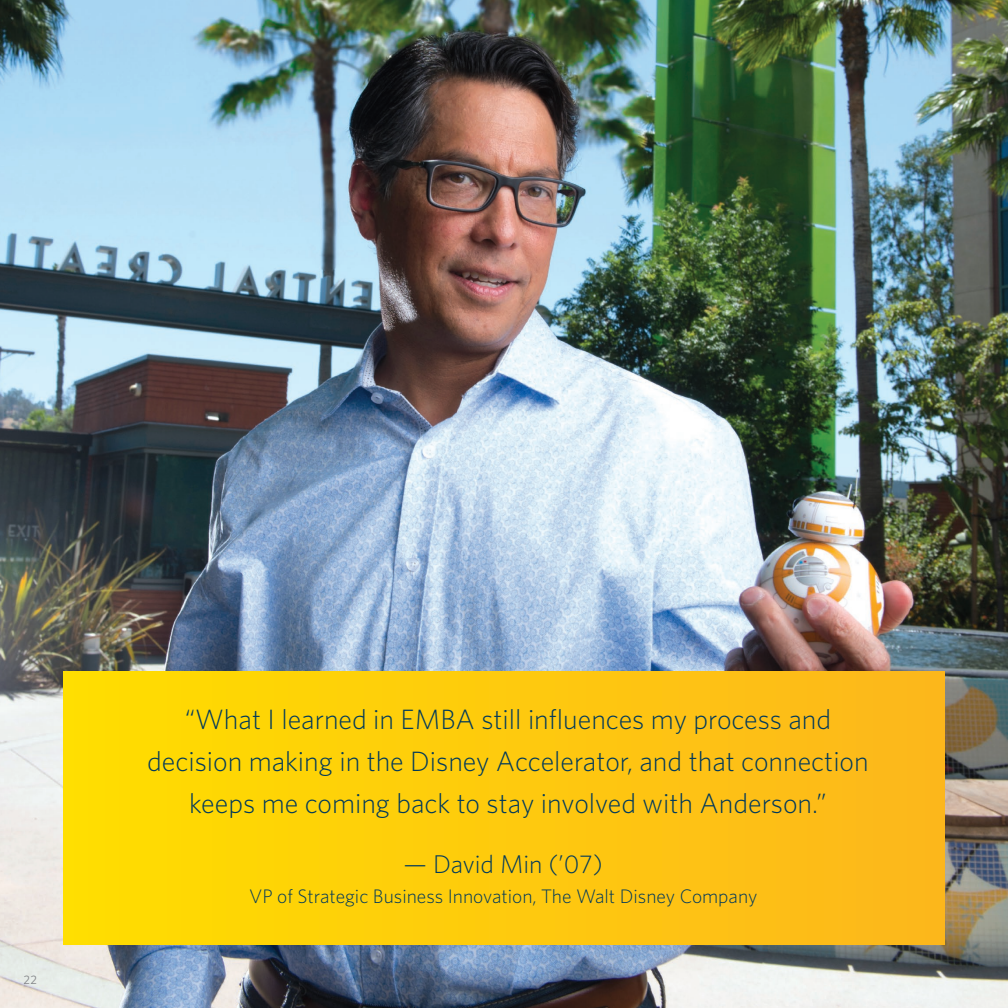
<style>
.page{position:relative;width:1008px;height:1008px;background:#fff}
.page>*{position:absolute;margin:0;border:0;box-sizing:border-box;transform-origin:0 0}
.t1{font:300 28px/42px "Whitney";color:#00395c;text-align:center}
.t2{font:300 25.72px "Whitney";color:#00395c}
.t3{font:300 19.6px "Whitney";color:#00395c}
.t4{font:12.25px "Whitney";color:#808285}
</style>
<div class="page">
<img style="left:0;top:0;width:1008px;height:1008px">
<div style="left:63px;top:671px;width:882px;height:274px;background:linear-gradient(to right,#ffde00,#fdb71c)"></div>
<p class="t4" style="left:24px;top:972px;width:15px">22</p>
<p class="t1" style="left:147px;top:698px;width:723px">“What I learned in EMBA still influences my process and decision making in the Disney Accelerator, and that connection keeps me coming back to stay involved with Anderson.”</p>
<p class="t2" style="left:404px;top:847px;width:201px">— David Min (’07)</p>
<p class="t3" style="left:249px;top:883px;width:510px">VP of Strategic Business Innovation, The Walt Disney Company</p>
</div>
